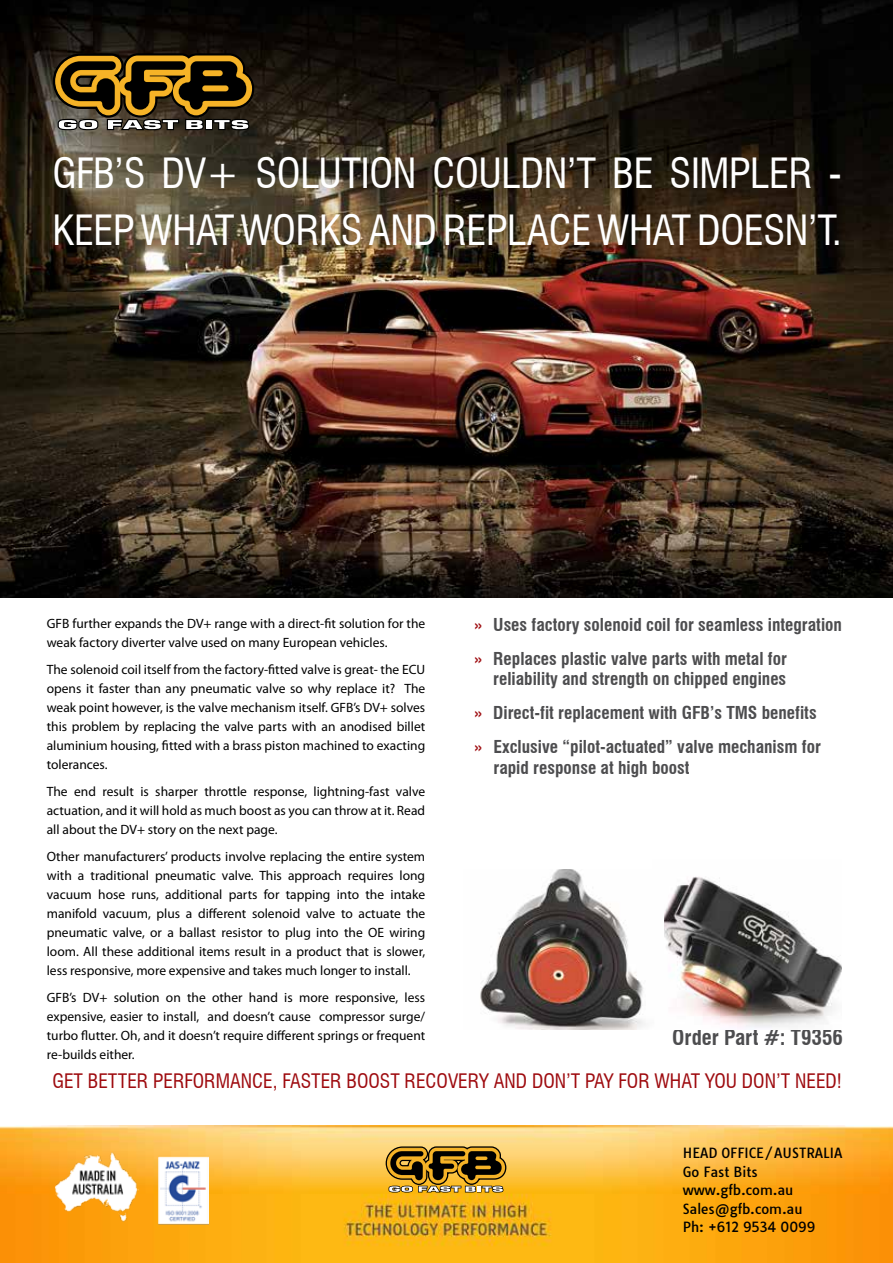
<style>
.page{position:relative;width:893px;height:1263px;background:#fff}
.page>*{position:absolute;margin:0;border:0;box-sizing:border-box;transform-origin:0 0}
.t1{font:condensed 40.65px/56.4px "Swiss 721 BT";letter-spacing:-.01em;color:#fff}
.t2{font:700 condensed 21px "Swiss 721 BT";color:#4d4d4f}
.t3{font:condensed 19.5px "Swiss 721 BT";color:#9e0b0f}
.t4{font:700 condensed 17.4px/33.6px "Swiss 721 BT";color:#4d4d4f}
.t5{font:13.5px/18.9px "Myriad Pro";color:#000;text-align:justify}
.t6{font:13.5px/18.5px "Tauri";color:#000}
.s1{color:#9e0b0f}
</style>
<div class="page">
<img style="left:0;top:1125px;width:893px;height:138px">
<svg style="left:385px;top:1145px;width:123px;height:47px;background:#917129"></svg>
<img style="left:664px;top:876px;width:178px;height:152px">
<img style="left:480px;top:870px;width:165px;height:159px">
<img style="left:0;top:0;width:893px;height:597px">
<svg style="left:51px;top:51px;width:205px;height:79px;background:#614c23"></svg>
<img style="left:54px;top:1150px;width:85px;height:76px">
<img style="left:157px;top:1144px;width:52px;height:97px">
<h1 class="t1" style="left:52px;top:145px;width:791px">GFB’S DV+ SOLUTION COULDN’T BE SIMPLER -<br>KEEP WHAT WORKS AND REPLACE WHAT DOESN’T.</h1>
<p class="t5" style="left:47px;top:614px;width:380px">GFB further expands the DV+ range with a direct-fit solution for the weak factory diverter valve used on many European vehicles.</p>
<p class="t5" style="left:47px;top:660px;width:380px">The solenoid coil itself from the factory-fitted valve is great- the ECU opens it faster than any pneumatic valve so why replace it? The weak point however, is the valve mechanism itself. GFB’s DV+ solves this problem by replacing the valve parts with an anodised billet aluminium housing, fitted with a brass piston machined to exacting tolerances.</p>
<p class="t5" style="left:47px;top:782px;width:380px">The end result is sharper throttle response, lightning-fast valve actuation, and it will hold as much boost as you can throw at it. Read all about the DV+ story on the next page.</p>
<p class="t5" style="left:47px;top:847px;width:380px">Other manufacturers’ products involve replacing the entire system with a traditional pneumatic valve. This approach requires long vacuum hose runs, additional parts for tapping into the intake manifold vacuum, plus a different solenoid valve to actuate the pneumatic valve, or a ballast resistor to plug into the OE wiring loom. All these additional items result in a product that is slower, less responsive, more expensive and takes much longer to install.</p>
<p class="t5" style="left:47px;top:988px;width:380px">GFB’s DV+ solution on the other hand is more responsive, less expensive, easier to install, and doesn’t cause compressor surge/ turbo flutter. Oh, and it doesn’t require different springs or frequent re-builds either.</p>
<p class="t4" style="left:474px;top:608px;width:369px"><span class="s1">»</span> Uses factory solenoid coil for seamless integration <span class="s1">»</span> Replaces plastic valve parts with metal for</p>
<p class="t4" style="left:474px;top:662px;width:348px;text-indent:19px">reliability and strength on chipped engines<br><span class="s1">»</span> Direct-fit replacement with GFB’s TMS benefits <span class="s1">»</span> Exclusive “pilot-actuated” valve mechanism for</p>
<p class="t4" style="left:493px;top:750px;width:198px">rapid response at high boost</p>
<h2 class="t2" style="left:672px;top:1025px;width:172px">Order Part #: T9356</h2>
<h3 class="t3" style="left:52px;top:1069px;width:791px">GET BETTER PERFORMANCE, FASTER BOOST RECOVERY AND DON’T PAY FOR WHAT YOU DON’T NEED!</h3>
<p class="t6" style="left:683px;top:1144px;width:161px">HEAD OFFICE/AUSTRALIA<br>Go Fast Bits www.gfb.com.au<br>Sales@gfb.com.au<br>Ph: +612 9534 0099</p>
</div>
